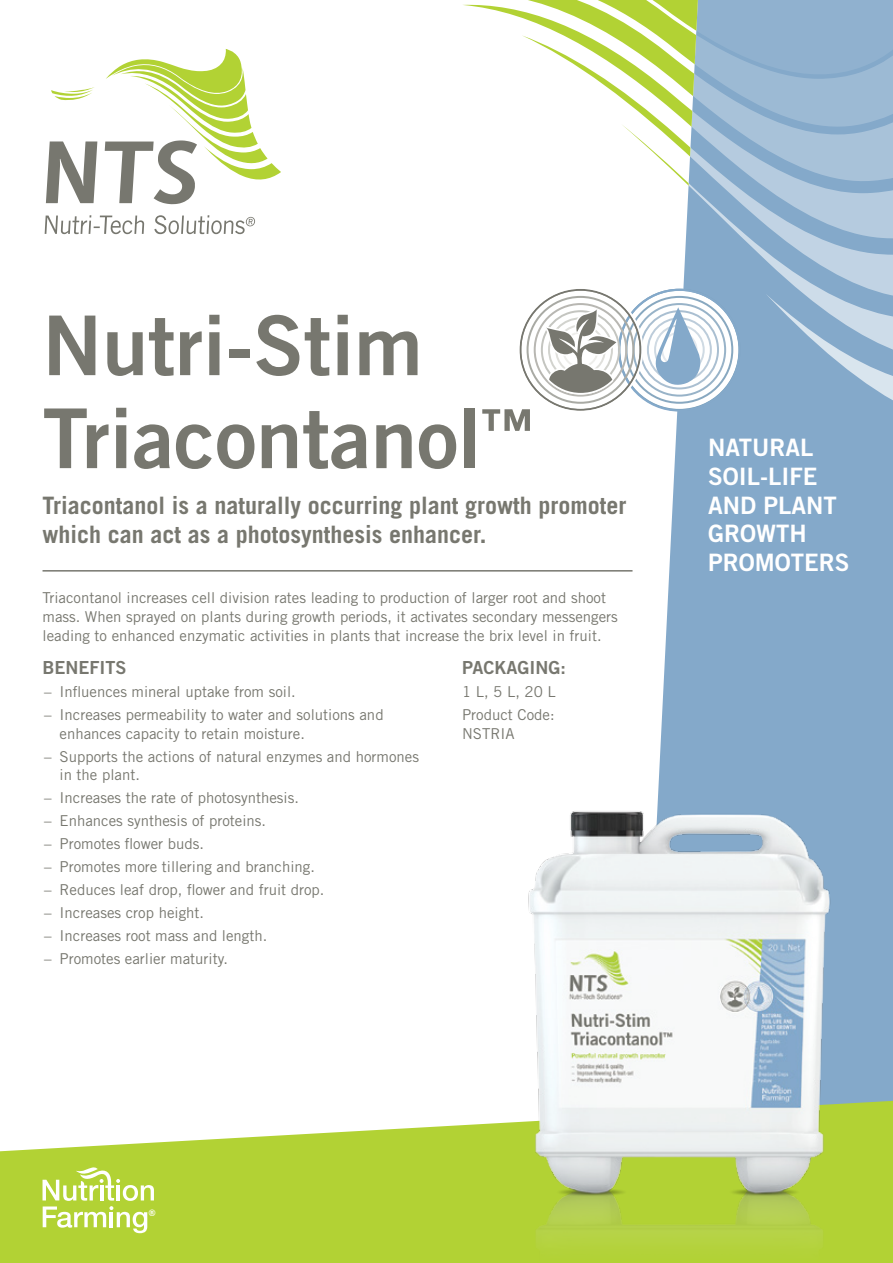
<style>
.page{position:relative;width:893px;height:1263px;background:#fff}
.page>*{position:absolute;margin:0;border:0;box-sizing:border-box;transform-origin:0 0}
.t1{font:82.5px/93px "Trade Gothic Bold Two";color:#77776f}
.t2{font:700 24px/28.8px "Trade Gothic";color:#77776f}
.t3{font:24px/28.8px "Trade Gothic Bold Two";color:#fff}
.t4{font:18px "Trade Gothic Bold Two";color:#77776f}
.t5{font:15px/18.8px "Trade Gothic";color:#77776f}
.t6{font:700 9px "Helvetica";color:#fff}
</style>
<div class="page">
<svg style="left:46px;top:49px;width:235px;height:155px"></svg>
<svg style="left:45px;top:215px;width:99px;height:19px"></svg>
<svg style="left:154px;top:215px;width:101px;height:19px"></svg>
<div style="left:659px;top:433px;width:234px;height:345px;background:#84a9ca"></div>
<hr style="left:43px;top:570px;width:589px;height:2px;background:#77776f">
<svg style="left:0;top:1123px;width:495px;height:140px;background:#bbd74b"></svg>
<svg style="left:43px;top:1167px;width:111px;height:66px"></svg>
<svg style="left:463px;top:0;width:430px;height:433px"></svg>
<img style="left:495px;top:778px;width:398px;height:485px">
<h1 class="t1" style="left:43px;top:298px;width:493px">Nutri-Stim<br>Triacontanol<sup>™</sup></h1>
<h2 class="t2" style="left:43px;top:491px;width:586px">Triacontanol is a naturally occurring plant growth promoter which can act as a photosynthesis enhancer.</h2>
<p class="t5" style="left:43px;top:588px;width:577px">Triacontanol increases cell division rates leading to production of larger root and shoot mass. When sprayed on plants during growth periods, it activates secondary messengers leading to enhanced enzymatic activities in plants that increase the brix level in fruit.</p>
<p class="t4" style="left:43px;top:656px;width:86px">BENEFITS</p>
<p class="t5" style="left:44px;top:682px;width:253px">– Influences mineral uptake from soil.</p>
<p class="t5" style="left:60px;top:705px;width:326px;text-indent:-15px">– Increases permeability to water and solutions and enhances capacity to retain moisture.</p>
<p class="t5" style="left:60px;top:747px;width:361px;text-indent:-15px">– Supports the actions of natural enzymes and hormones in the plant.</p>
<p class="t5" style="left:44px;top:788px;width:256px">– Increases the rate of photosynthesis.</p>
<p class="t5" style="left:44px;top:811px;width:223px">– Enhances synthesis of proteins.</p>
<p class="t5" style="left:44px;top:834px;width:161px">– Promotes flower buds.</p>
<p class="t5" style="left:44px;top:857px;width:272px">– Promotes more tillering and branching.</p>
<p class="t5" style="left:44px;top:880px;width:282px">– Reduces leaf drop, flower and fruit drop.</p>
<p class="t5" style="left:44px;top:903px;width:161px">– Increases crop height.</p>
<p class="t5" style="left:44px;top:926px;width:225px">– Increases root mass and length.</p>
<p class="t5" style="left:44px;top:949px;width:185px">– Promotes earlier maturity.</p>
<p class="t4" style="left:462px;top:656px;width:105px">PACKAGING:</p>
<p class="t5" style="left:462px;top:680px;width:95px;line-height:23px">1 L, 5 L, 20 L<br>Product Code:</p>
<p class="t5" style="left:462px;top:724px;width:54px">NSTRIA</p>
<h2 class="t3" style="left:708px;top:433px;width:143px">NATURAL<br>SOIL-LIFE<br>AND PLANT<br>GROWTH<br>PROMOTERS</h2>
<p class="t6" style="left:149px;top:1209px;width:8px">®</p>
</div>
